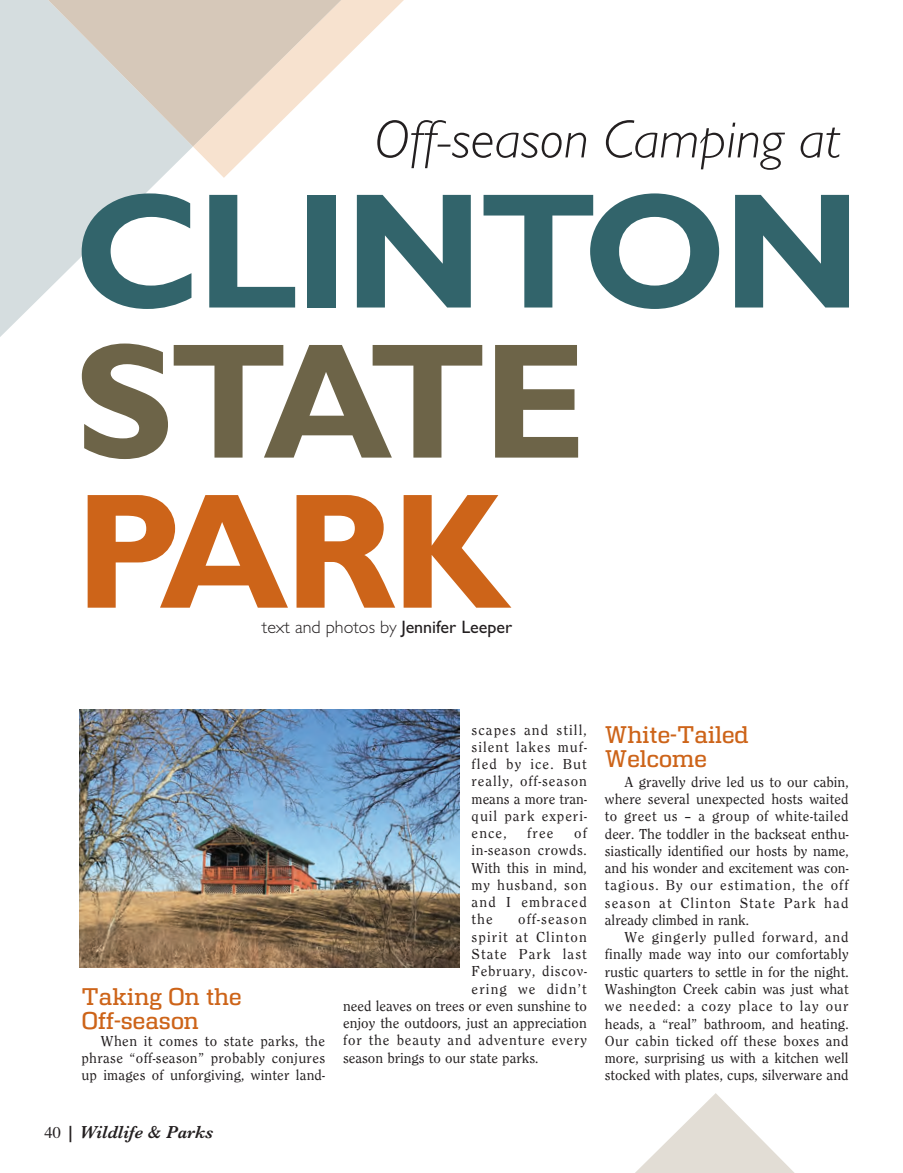
<style>
.page{position:relative;width:903px;height:1173px;background:#fff}
.page>*{position:absolute;margin:0;border:0;box-sizing:border-box;transform-origin:0 0}
.t1{font:700 165px/150px "Gill Sans";letter-spacing:-.03em;color:#32646b}
.t2{font:italic 300 54px "Gill Sans";color:#231f20}
.t3{font:500 24px/24px "Girard Slab";color:#cd6419}
.t4{font:300 18px "Gill Sans";color:#231f20}
.t5{font:italic 600 18px "Baskerville";color:#231f20}
.t6{font:15px/17.2px "Clearface Regular DTC";letter-spacing:.005em;color:#231f20;text-align:justify}
.t7{font:15px "Clearface Regular DTC";letter-spacing:.075em;color:#231f20}
.t8{font:15px "Clearface Regular DTC";letter-spacing:.06em;color:#231f20}
.t9{font:15px "Clearface Regular DTC";letter-spacing:.035em;color:#231f20}
.t10{font:15px "Clearface Regular DTC";letter-spacing:.065em;color:#231f20}
.t11{font:15px "Clearface Regular DTC";letter-spacing:.03em;color:#231f20}
.t12{font:15px "Clearface Regular DTC";letter-spacing:.055em;color:#231f20}
.t13{font:15px "Clearface Regular DTC";letter-spacing:.05em;color:#231f20}
.s1{color:#6d6448}
.s2{color:#cd6419}
.s3{font-weight:400}
.s4{font-family:"Times";font-weight:400;font-style:normal;font-size:16.5px}
</style>
<div class="page">
<svg style="left:0;top:146px;width:161px;height:191px;fill:#d5dddf"></svg>
<img style="left:80px;top:709px;width:379px;height:257px">
<svg style="left:25px;top:0;width:379px;height:178px"></svg>
<svg style="left:0;top:0;width:385px;height:146px;background:#e0dad2"></svg>
<svg style="left:636px;top:1093px;width:158px;height:79px"></svg>
<p class="t2" style="left:374px;top:120px;width:467px">Off-season Camping at</p>
<p class="t1" style="left:74px;top:175px;width:789px">CLINTON<br><span class="s1">STATE<br></span><span class="s2">PARK</span></p>
<p class="t4" style="left:262px;top:621px;width:252px">text and photos by <span class="s3">Jennifer Leeper</span></p>
<p class="t3" style="left:81px;top:986px;width:162px">Taking On the<br>Off-season</p>
<p class="t6" style="left:81px;top:1032px;width:245px;text-indent:20px">When it comes to state parks, the phrase “off-season” probably conjures up images of unforgiving, winter land-</p>
<p class="t5" style="left:45px;top:1121px;width:170px"><span class="s4">40</span> | Wildlife &amp; Parks</p>
<p class="t6" style="left:471px;top:721px;width:117px">scapes and still, silent lakes muf&shy;fled by ice. But really, off-season means a more tran&shy;quil park experi&shy;ence,</p>
<p class="t6" style="left:471px;top:825px;width:117px;text-indent:102px">of in-season crowds.<br>With this in mind, my husband, son and I embraced the</p>
<p class="t6" style="left:527px;top:825px;width:28px">free</p>
<p class="t7" style="left:518px;top:913px;width:70px">off-season</p>
<p class="t7" style="left:471px;top:930px;width:117px">spirit at Clinton</p>
<p class="t7" style="left:471px;top:948px;width:117px">State Park last</p>
<p class="t13" style="left:471px;top:965px;width:117px">February, discov-</p>
<p class="t7" style="left:471px;top:982px;width:117px">ering we didn’t</p>
<p class="t6" style="left:343px;top:997px;width:245px">need leaves on trees or even sunshine to</p>
<p class="t6" style="left:343px;top:1015px;width:245px">enjoy the outdoors, just an appreciation</p>
<p class="t12" style="left:343px;top:1034px;width:245px">for the beauty and adventure every</p>
<p class="t6" style="left:343px;top:1049px;width:197px">season brings to our state parks.</p>
<p class="t3" style="left:604px;top:724px;width:145px">White-Tailed<br>Welcome</p>
<p class="t6" style="left:624px;top:774px;width:225px">A gravelly drive led us to our cabin,</p>
<p class="t6" style="left:604px;top:791px;width:245px">where several unexpected hosts waited</p>
<p class="t9" style="left:604px;top:810px;width:245px">to greet us – a group of white-tailed</p>
<p class="t6" style="left:604px;top:825px;width:245px">deer. The toddler in the backseat enthu-</p>
<p class="t6" style="left:604px;top:843px;width:245px">siastically identified our hosts by name,</p>
<p class="t6" style="left:604px;top:860px;width:245px">and his wonder and excitement was con-</p>
<p class="t10" style="left:604px;top:879px;width:245px">tagious. By our estimation, the off</p>
<p class="t7" style="left:604px;top:896px;width:245px">season at Clinton State Park had</p>
<p class="t6" style="left:604px;top:912px;width:145px">already climbed in rank.</p>
<p class="t8" style="left:624px;top:931px;width:225px">We gingerly pulled forward, and</p>
<p class="t6" style="left:604px;top:946px;width:245px">finally made way into our comfortably</p>
<p class="t6" style="left:604px;top:963px;width:245px">rustic quarters to settle in for the night.</p>
<p class="t6" style="left:604px;top:981px;width:245px">Washington Creek cabin was just what</p>
<p class="t8" style="left:604px;top:1000px;width:245px">we needed: a cozy place to lay our</p>
<p class="t6" style="left:604px;top:1015px;width:245px">heads, a “real” bathroom, and heating.</p>
<p class="t11" style="left:604px;top:1034px;width:245px">Our cabin ticked off these boxes and</p>
<p class="t6" style="left:604px;top:1050px;width:245px">more, surprising us with a kitchen well</p>
<p class="t6" style="left:604px;top:1067px;width:245px">stocked with plates, cups, silverware and</p>
</div>
